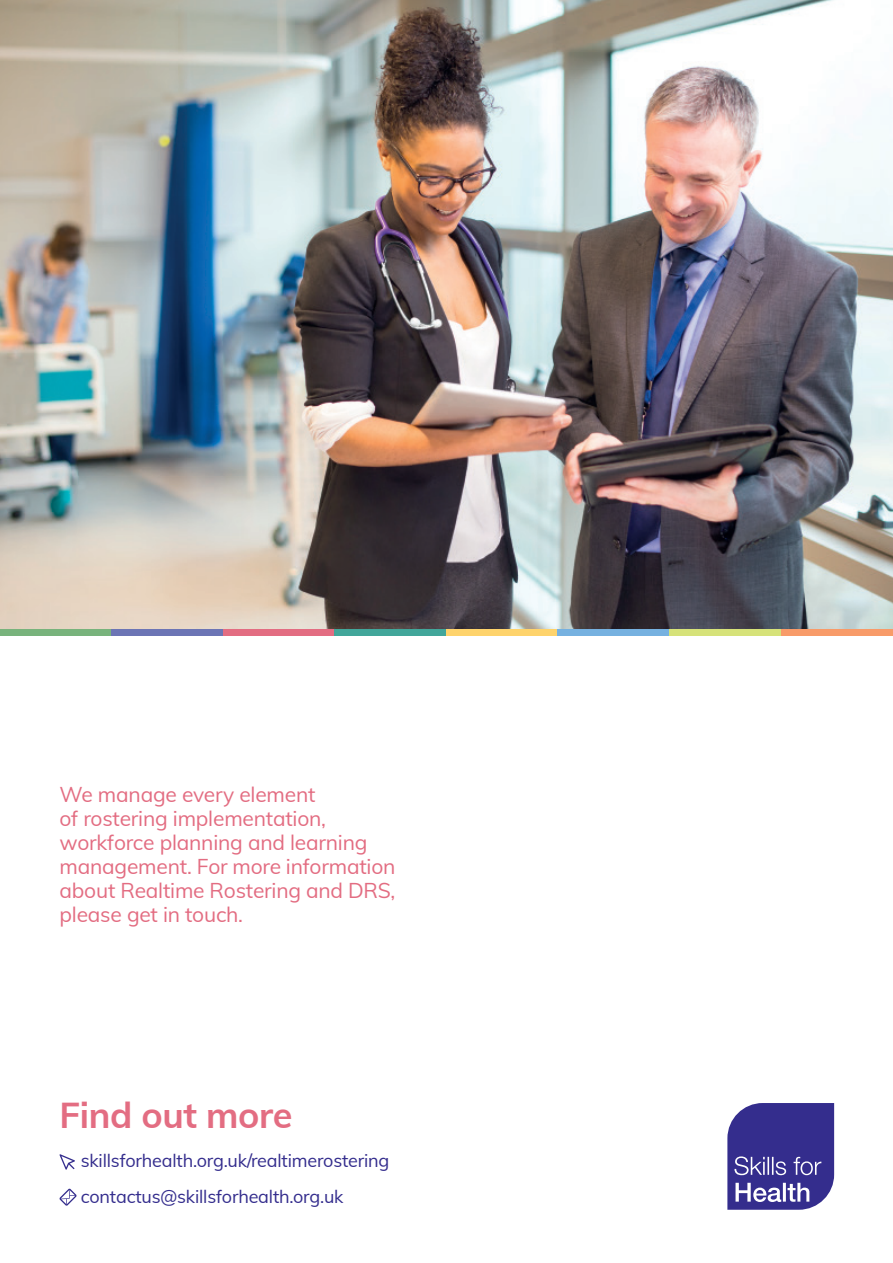
<style>
.page{position:relative;width:893px;height:1263px;background:#fff}
.page>*{position:absolute;margin:0;border:0;box-sizing:border-box;transform-origin:0 0}
.t1{font:700 36px "Mulish";letter-spacing:-.01em;color:#e36d82}
.t2{font:21px/24px "Mulish";letter-spacing:-.01em;color:#e36d82}
.t3{font:18px "Mulish";letter-spacing:-.01em;color:#342d8d}
</style>
<div class="page">
<svg style="left:0;top:635px;width:893px;height:1px"></svg>
<svg style="left:727px;top:1103px;width:107px;height:107px;background:#504a9c"></svg>
<svg style="left:59px;top:1154px;width:16px;height:16px"></svg>
<svg style="left:59px;top:1188px;width:18px;height:18px"></svg>
<img style="left:0;top:0;width:893px;height:629px">
<div style="left:0;top:629px;width:112px;height:6px;background:#78b37c"></div>
<div style="left:669px;top:629px;width:112px;height:6px;background:#d6e279"></div>
<div style="left:223px;top:629px;width:112px;height:6px;background:#e36d82"></div>
<div style="left:334px;top:629px;width:112px;height:6px;background:#42a69a"></div>
<div style="left:446px;top:629px;width:112px;height:6px;background:#fed36c"></div>
<div style="left:557px;top:629px;width:112px;height:6px;background:#76b1e0"></div>
<div style="left:111px;top:629px;width:112px;height:6px;background:#6c75b5"></div>
<div style="left:781px;top:629px;width:112px;height:6px;background:#f89b69"></div>
<p class="t2" style="left:60px;top:781px;width:337px">We manage every element<br>of rostering implementation, workforce planning and learning management. For more information about Realtime Rostering and DRS, please get in touch.</p>
<p class="t1" style="left:60px;top:1089px;width:234px">Find out more</p>
<p class="t3" style="left:81px;top:1147px;width:310px">skillsforhealth.org.uk/realtimerostering</p>
<p class="t3" style="left:81px;top:1183px;width:264px">contactus@skillsforhealth.org.uk</p>
</div>
